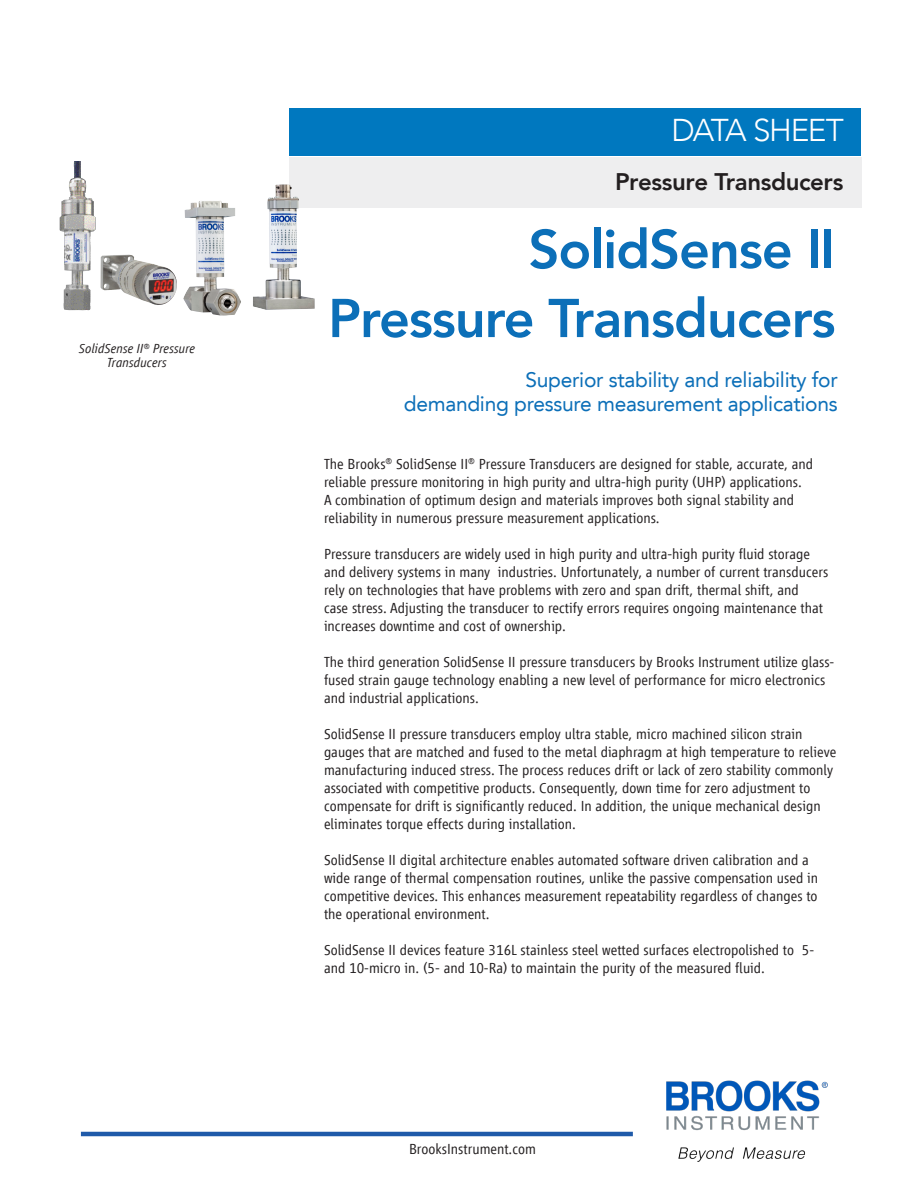
<style>
.page{position:relative;width:918px;height:1188px;background:#fff}
.page>*{position:absolute;margin:0;border:0;box-sizing:border-box;transform-origin:0 0}
.bro-Body_SH2{font:800 54px "Avenir LT";letter-spacing:-.02em;color:#0c6fb8}
.bro-Coverline{font:300 31.5px "Avenir LT";letter-spacing:-.055em;color:#fff}
.broDS-category_head{font:800 24px "Avenir LT";letter-spacing:-.015em;color:#231f20}
.bro-Body_SH2-2{font:21px "Avenir LT";letter-spacing:-.015em;color:#0c6fb8}
.Body_text{font:300 15px/18px "Vialog LT";color:#231f20}
.t1{font:italic 300 13.5px "Vialog LT";color:#231f20}
</style>
<div class="page">
<div style="left:289px;top:108px;width:572px;height:48px;background:#0078bf"></div>
<div style="left:289px;top:158px;width:572px;height:50px;background:#eeeeef"></div>
<hr style="left:81px;top:1132px;width:552px;height:4px;background:#1f5aa9">
<img style="left:666px;top:1080px;width:162px;height:82px">
<img style="left:101px;top:254px;width:41px;height:46px">
<img style="left:183px;top:201px;width:58px;height:115px">
<img style="left:253px;top:184px;width:62px;height:126px">
<img style="left:60px;top:161px;width:36px;height:150px">
<p class="t1" style="left:79px;top:342px;width:117px">SolidSense II<sup>®</sup> Pressure</p>
<p class="t1" style="left:108px;top:355px;width:61px">Transducers</p>
<p class="bro-Coverline" style="left:672px;top:112px;width:174px">DATA SHEET</p>
<p class="broDS-category_head" style="left:615px;top:167px;width:230px">Pressure Transducers</p>
<p class="bro-Body_SH2" style="left:528px;top:217px;width:309px">SolidSense II</p>
<p class="bro-Body_SH2" style="left:328px;top:286px;width:509px">Pressure Transducers</p>
<p class="bro-Body_SH2-2" style="left:525px;top:368px;width:314px">Superior stability and reliability for</p>
<p class="bro-Body_SH2-2" style="left:404px;top:392px;width:435px">demanding pressure measurement applications</p>
<p class="Body_text" style="left:324px;top:455px;width:491px">The Brooks<sup>®</sup> SolidSense II<sup>®</sup> Pressure Transducers are designed for stable, accurate, and reliable pressure monitoring in high purity and ultra-high purity (UHP) applications.<br>A combination of optimum design and materials improves both signal stability and reliability in numerous pressure measurement applications.</p>
<p class="Body_text" style="left:324px;top:545px;width:506px">Pressure transducers are widely used in high purity and ultra-high purity fluid storage and delivery systems in many industries. Unfortunately, a number of current transducers rely on technologies that have problems with zero and span drift, thermal shift, and<br>case stress. Adjusting the transducer to rectify errors requires ongoing maintenance that increases downtime and cost of ownership.</p>
<p class="Body_text" style="left:324px;top:653px;width:512px">The third generation SolidSense II pressure transducers by Brooks Instrument utilize glass&shy;fused strain gauge technology enabling a new level of performance for micro electronics and industrial applications.</p>
<p class="Body_text" style="left:324px;top:725px;width:514px">SolidSense II pressure transducers employ ultra stable, micro machined silicon strain gauges that are matched and fused to the metal diaphragm at high temperature to relieve manufacturing induced stress. The process reduces drift or lack of zero stability commonly associated with competitive products. Consequently, down time for zero adjustment to compensate for drift is significantly reduced. In addition, the unique mechanical design eliminates torque effects during installation.</p>
<p class="Body_text" style="left:324px;top:851px;width:496px">SolidSense II digital architecture enables automated software driven calibration and a wide range of thermal compensation routines, unlike the passive compensation used in competitive devices. This enhances measurement repeatability regardless of changes to the operational environment.</p>
<p class="Body_text" style="left:324px;top:941px;width:492px">SolidSense II devices feature 316L stainless steel wetted surfaces electropolished to 5- and 10-micro in. (5- and 10-Ra) to maintain the purity of the measured fluid.</p>
<p class="Body_text" style="left:409px;top:1140px;width:128px">BrooksInstrument.com</p>
</div>
